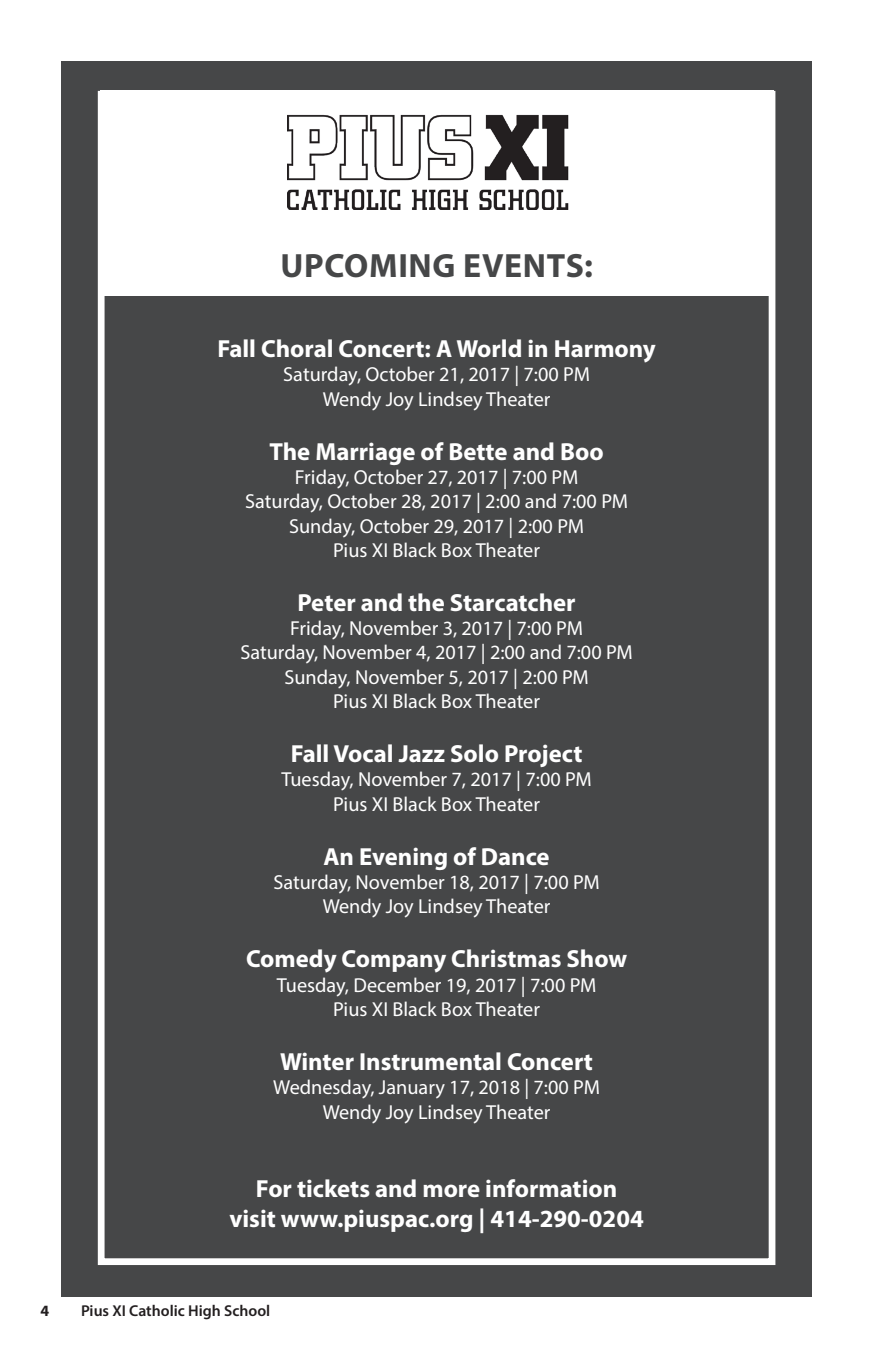
<style>
.page{position:relative;width:871px;height:1357px;background:#fff}
.page>*{position:absolute;margin:0;border:0;box-sizing:border-box;transform-origin:0 0}
.t1{font:700 33.75px "Myriad Pro";letter-spacing:.02em;color:#464748}
.t2{font:700 24.75px "Myriad Pro";color:#fff}
.t3{font:20.25px "Myriad Pro";color:#fff}
.t4{font:600 15.75px "Myriad Pro";color:#231f20}
.t5{font:700 15.75px "Myriad Pro";color:#231f20}
</style>
<div class="page">
<div style="left:61px;top:61px;width:750px;height:1235px;background:#464748"></div>
<div style="left:100px;top:91px;width:673px;height:205px;background:#fff"></div>
<div style="left:98px;top:91px;width:677px;height:1174px;border:7px solid #fff"></div>
<img style="left:288px;top:114px;width:281px;height:95px">
<p class="t1" style="left:280px;top:244px;width:314px">UPCOMING EVENTS:</p>
<p class="t2" style="left:217px;top:332px;width:440px">Fall Choral Concert: A World in Harmony</p>
<p class="t3" style="left:283px;top:362px;width:308px">Saturday, October 21, 2017 | 7:00 PM</p>
<p class="t3" style="left:323px;top:386px;width:229px">Wendy Joy Lindsey Theater</p>
<p class="t2" style="left:269px;top:435px;width:336px">The Marriage of Bette and Boo</p>
<p class="t3" style="left:295px;top:465px;width:285px">Friday, October 27, 2017 | 7:00 PM</p>
<p class="t3" style="left:245px;top:489px;width:384px">Saturday, October 28, 2017 | 2:00 and 7:00 PM</p>
<p class="t3" style="left:289px;top:513px;width:296px">Sunday, October 29, 2017 | 2:00 PM</p>
<p class="t3" style="left:333px;top:537px;width:208px">Pius XI Black Box Theater</p>
<p class="t2" style="left:297px;top:586px;width:280px">Peter and the Starcatcher</p>
<p class="t3" style="left:290px;top:616px;width:294px">Friday, November 3, 2017 | 7:00 PM</p>
<p class="t3" style="left:240px;top:640px;width:394px">Saturday, November 4, 2017 | 2:00 and 7:00 PM</p>
<p class="t3" style="left:284px;top:664px;width:306px">Sunday, November 5, 2017 | 2:00 PM</p>
<p class="t3" style="left:333px;top:689px;width:208px">Pius XI Black Box Theater</p>
<p class="t2" style="left:291px;top:737px;width:293px">Fall Vocal Jazz Solo Project</p>
<p class="t3" style="left:281px;top:767px;width:312px">Tuesday, November 7, 2017 | 7:00 PM</p>
<p class="t3" style="left:333px;top:791px;width:208px">Pius XI Black Box Theater</p>
<p class="t2" style="left:323px;top:840px;width:228px">An Evening of Dance</p>
<p class="t3" style="left:273px;top:870px;width:328px">Saturday, November 18, 2017 | 7:00 PM</p>
<p class="t3" style="left:323px;top:894px;width:229px">Wendy Joy Lindsey Theater</p>
<p class="t2" style="left:246px;top:943px;width:383px">Comedy Company Christmas Show</p>
<p class="t3" style="left:277px;top:972px;width:321px">Tuesday, December 19, 2017 | 7:00 PM</p>
<p class="t3" style="left:333px;top:996px;width:208px">Pius XI Black Box Theater</p>
<p class="t2" style="left:280px;top:1045px;width:314px">Winter Instrumental Concert</p>
<p class="t3" style="left:273px;top:1075px;width:328px">Wednesday, January 17, 2018 | 7:00 PM</p>
<p class="t3" style="left:323px;top:1099px;width:229px">Wendy Joy Lindsey Theater</p>
<p class="t2" style="left:256px;top:1172px;width:363px">For tickets and more information</p>
<p class="t2" style="left:229px;top:1202px;width:416px">visit www.piuspac.org | 414-290-0204</p>
<p class="t5" style="left:40px;top:1301px;width:10px">4</p>
<p class="t4" style="left:81px;top:1301px;width:191px">Pius XI Catholic High School</p>
</div>
